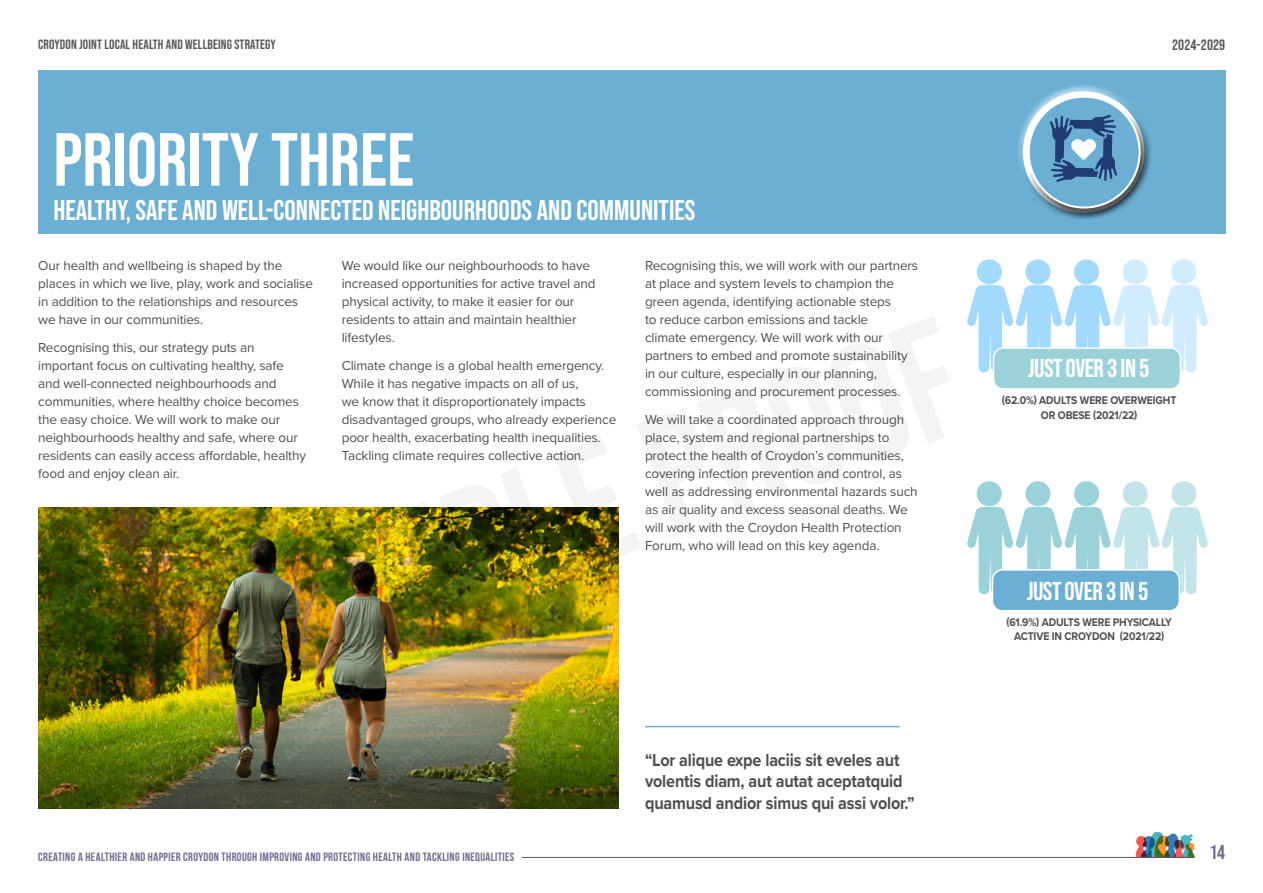
<style>
.page{position:relative;width:1263px;height:893px;background:#fff}
.page>*{position:absolute;margin:0;border:0;box-sizing:border-box;transform-origin:0 0}
.t1{font:75px "Bebas Neue";color:#fff}
.t2{font:28.5px "Bebas Neue";color:#fff}
.t3{font:25.8px "Bebas Neue";letter-spacing:-.02em;color:#fff}
.t4{font:19.95px "Bebas Neue";color:#726892}
.t5{font:700 18px/21.6px "Proxima Nova";letter-spacing:-.01em;color:#524d4f;scale:.9 1}
.t6{font:15px "Bebas Neue";letter-spacing:.01em;color:#57585a}
.t7{font:13.5px/18px "Proxima Nova";letter-spacing:-.01em;color:#524d4f}
.t8{font:13.5px "Bebas Neue";letter-spacing:.01em;color:#57585a}
.t9{font:700 12px "Bebas Neue";letter-spacing:.03em;color:#726892}
.t10{font:700 11.55px/14.4px "Proxima Nova";letter-spacing:-.01em;color:#524d4f;text-align:center;scale:.9 1}
</style>
<div class="page">
<svg style="left:1136px;top:832px;width:59px;height:25px"></svg>
<hr style="left:522px;top:857px;width:673px;height:1px;background:#57585a">
<div style="left:38px;top:70px;width:1187px;height:164px;background:#6bb0d4"></div>
<img style="left:38px;top:507px;width:580px;height:302px">
<div style="left:977px;top:259px;width:25px;height:25px;background:#a2d9ff;border-radius:50%"></div>
<div style="left:1025px;top:259px;width:25px;height:25px;background:#a2d9ff;border-radius:50%"></div>
<div style="left:1074px;top:259px;width:25px;height:25px;background:#a2d9ff;border-radius:50%"></div>
<div style="left:1123px;top:259px;width:25px;height:25px;background:#d1ecff;border-radius:50%"></div>
<div style="left:1171px;top:259px;width:25px;height:25px;background:#d1ecff;border-radius:50%"></div>
<svg style="left:967px;top:285px;width:241px;height:87px"></svg>
<div style="left:993px;top:348px;width:187px;height:41px;background:#9bd2da;border-radius:10px"></div>
<div style="left:993px;top:347px;width:188px;height:43px;border:1px solid #fff;border-radius:10px"></div>
<div style="left:1016px;top:84px;width:125px;height:101px;background:#fff;opacity:.75"></div>
<div style="left:1026px;top:113px;width:126px;height:107px;background:#231f20;opacity:.75"></div>
<div style="left:1029px;top:97px;width:110px;height:111px;background:#6bb0d4;border-radius:50%"></div>
<div style="left:1028px;top:96px;width:112px;height:113px;border:2px solid #fff;border-radius:50%"></div>
<svg style="left:1050px;top:115px;width:67px;height:67px"></svg>
<div style="left:977px;top:481px;width:25px;height:25px;background:#9bd2da;border-radius:50%"></div>
<div style="left:1025px;top:481px;width:25px;height:25px;background:#9bd2da;border-radius:50%"></div>
<div style="left:1074px;top:481px;width:25px;height:25px;background:#9bd2da;border-radius:50%"></div>
<div style="left:1123px;top:481px;width:25px;height:25px;background:#c3e4e9;border-radius:50%"></div>
<div style="left:1171px;top:481px;width:25px;height:25px;background:#c3e4e9;border-radius:50%"></div>
<svg style="left:967px;top:507px;width:241px;height:87px"></svg>
<div style="left:992px;top:570px;width:187px;height:41px;background:#6bb0d4;border-radius:10px"></div>
<div style="left:992px;top:569px;width:188px;height:42px;border:1px solid #fff;border-radius:10px"></div>
<hr style="left:645px;top:726px;width:255px;height:1px;background:#6bb0d4">
<p class="t8" style="left:38px;top:37px;width:239px">CROYDON JOINT LOCAL HEALTH AND WELLBEING STRATEGY</p>
<p class="t1" style="left:53px;top:117px;width:362px">PRIORITY THREE</p>
<p class="t2" style="left:53px;top:194px;width:643px">HEALTHY, SAFE AND WELL-CONNECTED NEIGHBOURHOODS AND COMMUNITIES</p>
<p class="t7" style="left:38px;top:256px;width:276px">Our health and wellbeing is shaped by the places in which we live, play, work and socialise in addition to the relationships and resources we have in our communities.</p>
<p class="t7" style="left:38px;top:338px;width:269px">Recognising this, our strategy puts an important focus on cultivating healthy, safe and well-connected neighbourhoods and communities, where healthy choice becomes the easy choice. We will work to make our neighbourhoods healthy and safe, where our residents can easily access affordable, healthy food and enjoy clean air.</p>
<p class="t7" style="left:342px;top:256px;width:255px">We would like our neighbourhoods to have increased opportunities for active travel and physical activity, to make it easier for our residents to attain and maintain healthier lifestyles.</p>
<p class="t7" style="left:342px;top:356px;width:276px">Climate change is a global health emergency.<br>While it has negative impacts on all of us,<br>we know that it disproportionately impacts disadvantaged groups, who already experience poor health, exacerbating health inequalities.<br>Tackling climate requires collective action.</p>
<p class="t7" style="left:645px;top:256px;width:275px">Recognising this, we will work with our partners at place and system levels to champion the green agenda, identifying actionable steps<br>to reduce carbon emissions and tackle<br>climate emergency. We will work with our partners to embed and promote sustainability in our culture, especially in our planning, commissioning and procurement processes.</p>
<p class="t7" style="left:645px;top:410px;width:274px">We will take a coordinated approach through place, system and regional partnerships to protect the health of Croydon’s communities, covering infection prevention and control, as well as addressing environmental hazards such as air quality and excess seasonal deaths. We will work with the Croydon Health Protection Forum, who will lead on this key agenda.</p>
<p class="t9" style="left:38px;top:850px;width:478px">CREATING A HEALTHIER AND HAPPIER CROYDON THROUGH IMPROVING AND PROTECTING HEALTH AND TACKLING INEQUALITIES</p>
<p class="t5" style="left:645px;top:748px;width:301px">“Lor alique expe laciis sit eveles aut volentis diam, aut autat aceptatquid quamusd andior simus qui assi volor.”</p>
<p class="t6" style="left:1172px;top:36px;width:55px">2024-2029</p>
<p class="t3" style="left:1028px;top:354px;width:123px">JUST OVER 3 IN 5</p>
<p class="t10" style="left:1002px;top:393px;width:196px">(62.0%) ADULTS WERE OVERWEIGHT<br>OR OBESE (2021/22)</p>
<p class="t3" style="left:1027px;top:576px;width:123px">JUST OVER 3 IN 5</p>
<p class="t10" style="left:1006px;top:614px;width:185px">(61.9%) ADULTS WERE PHYSICALLY<br>ACTIVE IN CROYDON (2021/22)</p>
<h3 class="t4" style="left:1209px;top:840px;width:17px">14</h3>
</div>
